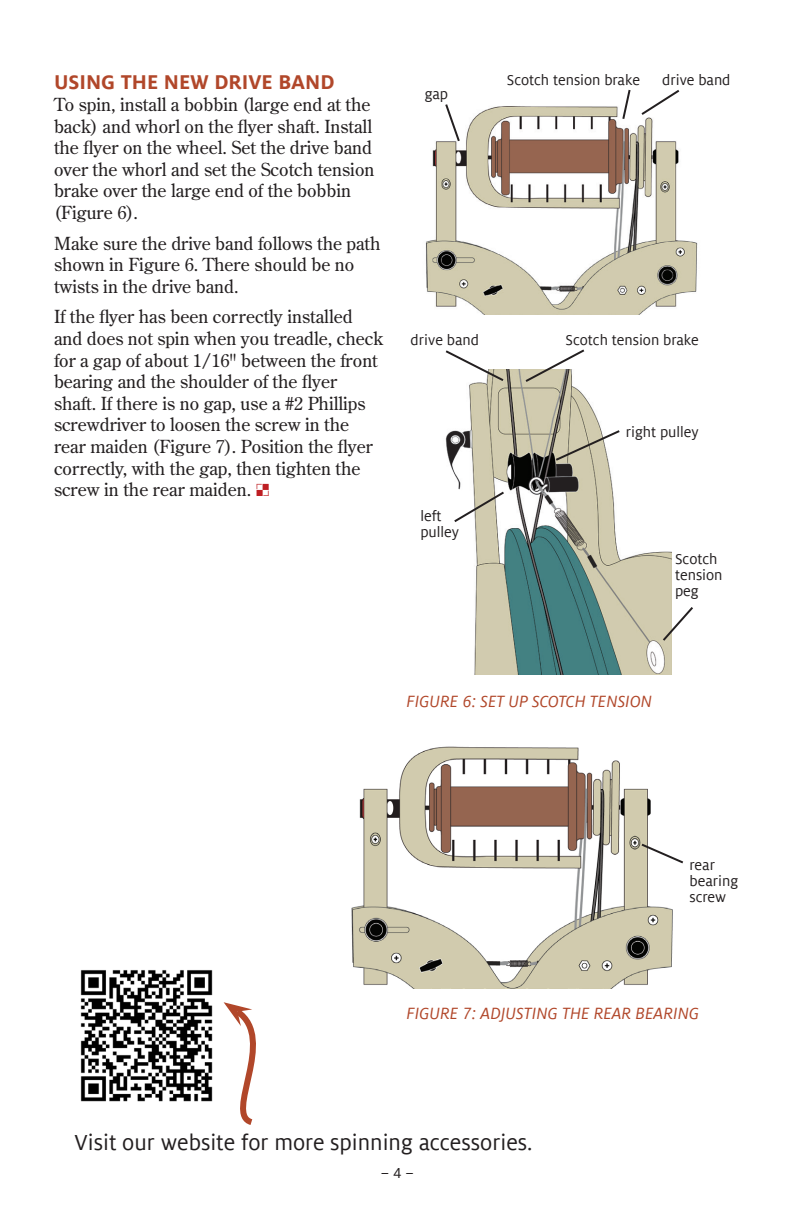
<style>
.page{position:relative;width:792px;height:1224px;background:#fff}
.page>*{position:absolute;margin:0;border:0;box-sizing:border-box;transform-origin:0 0}
.call-out{font:24px "Milo Offc";color:#231f20}
.section_header{font:700 22px "Milo Offc";color:#b1472a}
.paragraph{font:18px/21.6px "Century Old Style Std";color:#231f20}
.figure_label{font:italic 18px "Milo Offc";color:#b1472a}
.call-out-2{font:16px/16px "Milo Offc";color:#231f20}
.s1{color:#be1e23}
</style>
<div class="page">
<img style="left:425px;top:106px;width:273px;height:208px">
<svg style="left:444px;top:104px;width:17px;height:39px"></svg>
<svg style="left:621px;top:89px;width:11px;height:32px"></svg>
<svg style="left:639px;top:90px;width:43px;height:27px"></svg>
<img style="left:445px;top:370px;width:227px;height:305px">
<svg style="left:445px;top:350px;width:61px;height:33px"></svg>
<svg style="left:523px;top:349px;width:64px;height:35px"></svg>
<svg style="left:452px;top:490px;width:54px;height:34px"></svg>
<svg style="left:554px;top:428px;width:68px;height:34px"></svg>
<svg style="left:661px;top:605px;width:32px;height:38px"></svg>
<img style="left:351px;top:746px;width:322px;height:243px">
<svg style="left:639px;top:842px;width:45px;height:23px"></svg>
<img style="left:80px;top:970px;width:133px;height:132px">
<svg style="left:224px;top:1002px;width:32px;height:123px"></svg>
<p class="section_header" style="left:54px;top:70px;width:282px">USING THE NEW DRIVE BAND</p>
<p class="paragraph" style="left:54px;top:93px;width:322px">To spin, install a bobbin (large end at the back) and whorl on the flyer shaft. Install the flyer on the wheel. Set the drive band over the whorl and set the Scotch tension brake over the large end of the bobbin (Figure 6).</p>
<p class="paragraph" style="left:54px;top:232px;width:328px">Make sure the drive band follows the path shown in Figure 6. There should be no twists in the drive band.</p>
<p class="paragraph" style="left:54px;top:306px;width:331px">If the flyer has been correctly installed and does not spin when you treadle, check for a gap of about 1/16" between the front bearing and the shoulder of the flyer shaft. If there is no gap, use a #2 Phillips screwdriver to loosen the screw in the rear maiden (Figure 7). Position the flyer correctly, with the gap, then tighten the screw in the rear maiden. <span class="s1">•</span></p>
<p class="call-out-2" style="left:425px;top:86px;width:25px">gap</p>
<p class="call-out-2" style="left:507px;top:72px;width:135px">Scotch tension brake</p>
<p class="call-out-2" style="left:662px;top:72px;width:70px">drive band</p>
<p class="call-out-2" style="left:411px;top:332px;width:70px">drive band</p>
<p class="call-out-2" style="left:566px;top:332px;width:135px">Scotch tension brake</p>
<p class="call-out-2" style="left:420px;top:508px;width:40px">left pulley</p>
<p class="call-out-2" style="left:626px;top:424px;width:75px">right pulley</p>
<p class="call-out-2" style="left:675px;top:551px;width:49px">Scotch tension peg</p>
<p class="figure_label" style="left:406px;top:691px;width:247px">FIGURE 6: SET UP SCOTCH TENSION</p>
<p class="call-out-2" style="left:689px;top:857px;width:50px">rear bearing screw</p>
<p class="figure_label" style="left:406px;top:1003px;width:294px">FIGURE 7: ADJUSTING THE REAR BEARING</p>
<p class="call-out" style="left:75px;top:1130px;width:459px">Visit our website for more spinning accessories.</p>
<p class="call-out-2" style="left:381px;top:1166px;width:34px">– 4 –</p>
</div>
